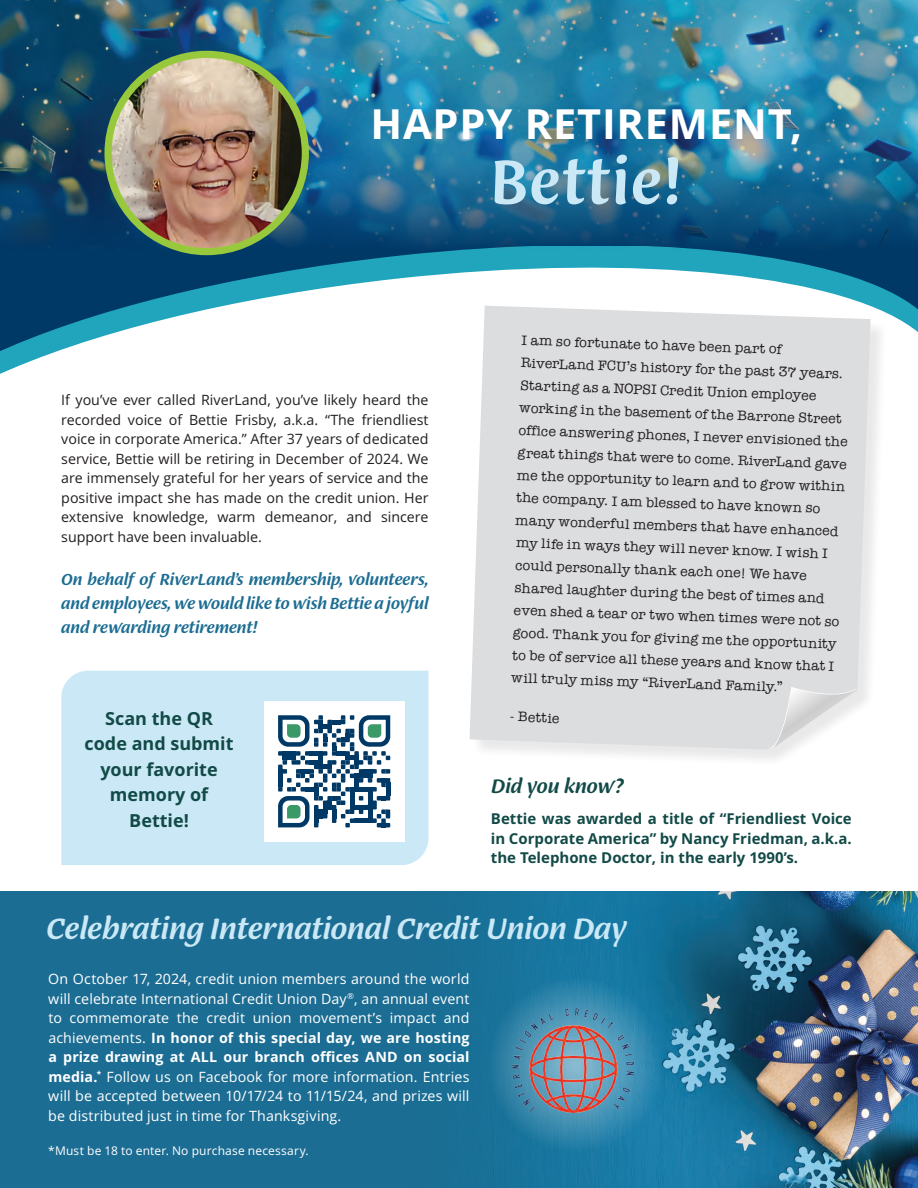
<style>
.page{position:relative;width:918px;height:1188px;background:#fff}
.page>*{position:absolute;margin:0;border:0;box-sizing:border-box;transform-origin:0 0}
.t1{font:500 67.35px "Ciabatta";letter-spacing:.02em;color:#cae8f5}
.t2{font:700 41.55px "Open Sans";letter-spacing:.02em;color:#fff}
.t3{font:italic 500 31.65px "Ciabatta";color:#cae8f5}
.t4{font:italic 500 21px "Ciabatta";color:#124a47}
.t5{font:700 18px/25.5px "Open Sans";color:#124a47;text-align:center}
.t6{font:italic 500 17.25px/24px "Ciabatta";color:#1c6d93;text-align:justify}
.t7{font:700 15px/19.5px "Open Sans";color:#124a47;text-align:justify}
.t8{font:14.25px/22.5px "American Typewriter";color:#231f20}
.t9{font:14.25px/19.5px "Open Sans";letter-spacing:.01em;color:#fff;text-align:justify}
.t10{font:14.25px/19.5px "Open Sans";color:#231f20;text-align:justify}
.t11{font:12px "Open Sans";letter-spacing:.015em;color:#fff}
.s1{font-weight:700}
</style>
<div class="page">
<div style="left:61px;top:671px;width:367px;height:194px;background:#cae8f5"></div>
<svg style="left:0;top:251px;width:918px;height:105px"></svg>
<img style="left:0;top:0;width:918px;height:251px">
<img style="left:108px;top:54px;width:195px;height:198px">
<div style="left:104px;top:51px;width:205px;height:204px;border:7px solid #98c93c;border-radius:50%"></div>
<div style="left:471px;top:307px;width:417px;height:460px;background:#231f20;opacity:.1"></div>
<div style="left:470px;top:306px;width:401px;height:444px;background:#dcdddf"></div>
<svg style="left:716px;top:624px;width:152px;height:134px"></svg>
<div style="left:0;top:891px;width:918px;height:297px;background:#1c6d93"></div>
<img style="left:502px;top:891px;width:416px;height:297px">
<svg style="left:487px;top:976px;width:176px;height:176px"></svg>
<img style="left:513px;top:1009px;width:121px;height:104px">
<div style="left:264px;top:701px;width:140px;height:140px;background:#fff"></div>
<svg style="left:278px;top:715px;width:112px;height:112px"></svg>
<p class="t2" style="left:371px;top:95px;width:433px">HAPPY RETIREMENT,</p>
<p class="t1" style="left:490px;top:138px;width:194px">Bettie!</p>
<p class="t10" style="left:61px;top:390px;width:369px">If you’ve ever called RiverLand, you’ve likely heard the recorded voice of Bettie Frisby, a.k.a. “The friendliest voice in corporate America.” After 37 years of dedicated service, Bettie will be retiring in December of 2024. We are immensely grateful for her years of service and the positive impact she has made on the credit union. Her extensive knowledge, warm demeanor, and sincere support have been invaluable.</p>
<p class="t6" style="left:61px;top:567px;width:369px">On behalf of RiverLand’s membership, volunteers, and employees, we would like to wish Bettie a joyful and rewarding retirement!</p>
<p class="t5" style="left:85px;top:705px;width:151px">Scan the QR code and submit your favorite memory of<br>Bettie!</p>
<p class="t8" style="left:522px;top:328px;width:331px;rotate:2deg">I am so fortunate to have been part of RiverLand FCU’s history for the past 37 years.<br>Starting as a NOPSI Credit Union employee working in the basement of the Barrone Street offi ce answering phones, I never envisioned the great things that were to come. RiverLand gave me the opportunity to learn and to grow within the company. I am blessed to have known so many wonderful members that have enhanced my life in ways they will never know. I wish I could personally thank each one! We have shared laughter during the best of times and even shed a tear or two when times were not so good. Thank you for giving me the opportunity to be of service all these years and know that I will truly miss my “RiverLand Family.”</p>
<p class="t8" style="left:511px;top:705px;width:51px;rotate:2deg">- Bettie</p>
<p class="t4" style="left:491px;top:772px;width:134px">Did you know?</p>
<p class="t7" style="left:491px;top:809px;width:362px">Bettie was awarded a title of “Friendliest Voice in Corporate America” by Nancy Friedman, a.k.a. the Telephone Doctor, in the early 1990’s.</p>
<p class="t3" style="left:46px;top:909px;width:582px">Celebrating International Credit Union Day</p>
<p class="t9" style="left:48px;top:969px;width:423px">On October 17, 2024, credit union members around the world will celebrate International Credit Union Day<sup>®</sup>, an annual event to commemorate the credit union movement’s impact and achievements. <span class="s1">In honor of this special day, we are hosting a prize drawing at ALL our branch offices AND on social media.</span><sup>*</sup> Follow us on Facebook for more information. Entries will be accepted between 10/17/24 to 11/15/24, and prizes will be distributed just in time for Thanksgiving.</p>
<p class="t11" style="left:48px;top:1142px;width:262px">*Must be 18 to enter. No purchase necessary.</p>
</div>
